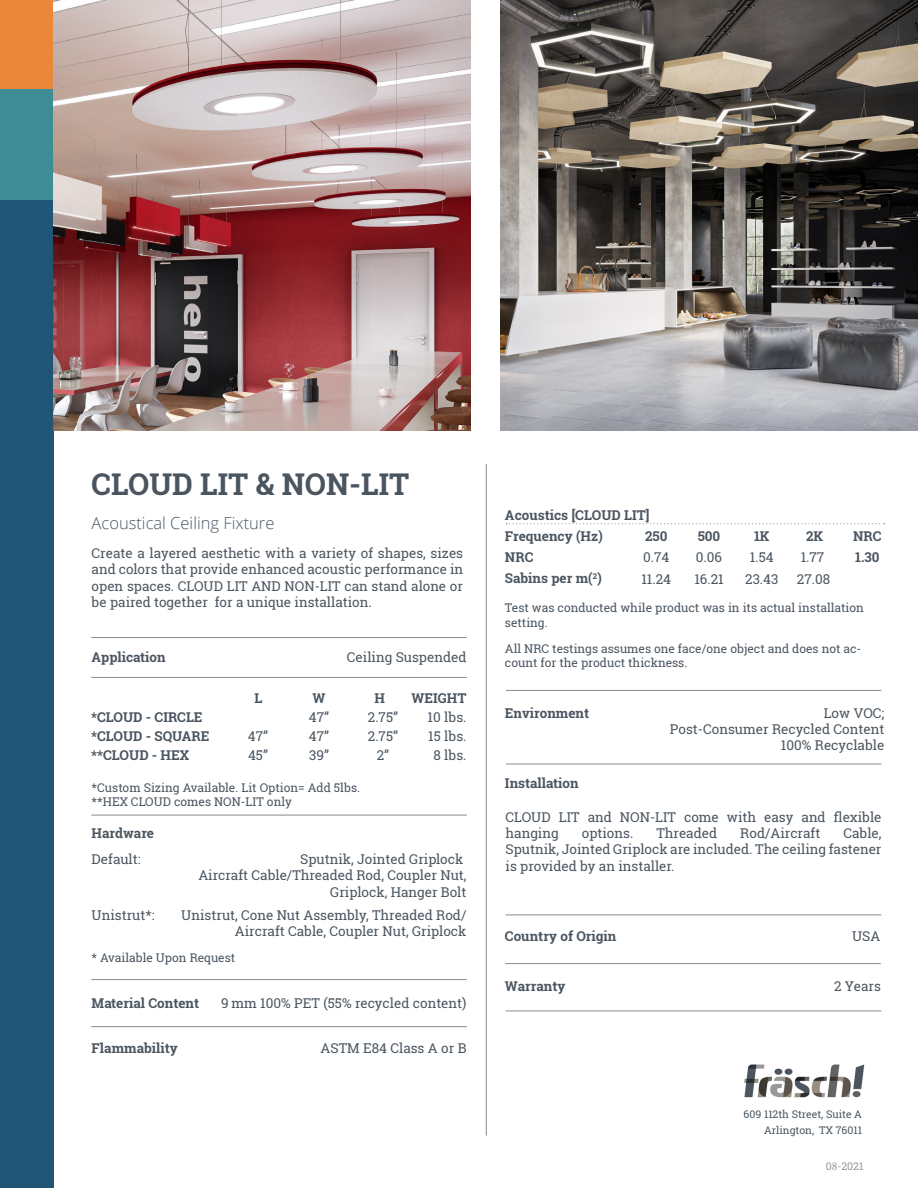
<style>
.page{position:relative;width:918px;height:1188px;background:#fff}
.page>*{position:absolute;margin:0;border:0;box-sizing:border-box;transform-origin:0 0}
.t1{font:700 30px "Roboto Slab";color:#4b5560}
.t2{font:300 16.5px "Open Sans";color:#4b5560}
.t3{font:13.5px/16.2px "Roboto Slab";color:#4b5560;text-align:right}
.t4{font:700 13.5px "Roboto Slab";color:#4b5560}
.t5{font:12px/14.4px "Roboto Slab";color:#4b5560}
.t6{font:10.5px/15.6px "Roboto Slab";color:#4b5560;text-align:right}
.t7{font:10.5px "Roboto Slab";color:#95969d}
.s1{font-family:"Minion Pro";font-size:12px}
</style>
<div class="page">
<div style="left:0;top:2px;width:54px;height:1186px;background:#215575"></div>
<div style="left:0;top:2px;width:54px;height:198px;background:#3d8c96"></div>
<div style="left:0;top:0;width:54px;height:89px;background:#eb873b"></div>
<img style="left:54px;top:0;width:417px;height:430px">
<img style="left:501px;top:0;width:417px;height:430px">
<hr style="left:92px;top:815px;width:374px;height:1px;background:#95969d">
<hr style="left:92px;top:637px;width:374px;height:1px;background:#95969d">
<hr style="left:486px;top:464px;width:1px;height:671px;background:#95969d">
<hr style="left:92px;top:677px;width:374px;height:1px;background:#95969d">
<hr style="left:506px;top:963px;width:374px;height:1px;background:#95969d">
<hr style="left:92px;top:1026px;width:374px;height:1px;background:#95969d">
<hr style="left:92px;top:979px;width:374px;height:1px;background:#95969d">
<hr style="left:506px;top:1010px;width:375px;height:1px;background:#95969d">
<hr style="left:506px;top:690px;width:375px;height:1px;background:#95969d">
<svg style="left:506px;top:523px;width:379px;height:1px"></svg>
<hr style="left:506px;top:763px;width:375px;height:2px;background:#95969d">
<hr style="left:506px;top:914px;width:375px;height:1px;background:#95969d">
<img style="left:744px;top:1064px;width:121px;height:34px">
<p class="t1" style="left:92px;top:464px;width:319px">CLOUD LIT &amp; NON-LIT</p>
<p class="t2" style="left:92px;top:511px;width:184px">Acoustical Ceiling Fixture</p>
<p class="t3" style="left:92px;top:545px;width:373px;text-align:justify">Create a layered aesthetic with a variety of shapes, sizes and colors that provide enhanced acoustic performance in open spaces. CLOUD LIT AND NON-LIT can stand alone or be paired together for a unique installation.</p>
<p class="t4" style="left:92px;top:648px;width:76px">Application</p>
<p class="t3" style="left:347px;top:649px;width:121px">Ceiling Suspended</p>
<p class="t4" style="left:255px;top:688px;width:9px">L</p>
<p class="t4" style="left:313px;top:688px;width:15px">W</p>
<p class="t4" style="left:374px;top:688px;width:12px">H</p>
<p class="t4" style="left:412px;top:688px;width:56px">WEIGHT</p>
<p class="t4" style="left:91px;top:708px;width:113px">*CLOUD - CIRCLE</p>
<p class="t3" style="left:309px;top:709px;width:22px">47”</p>
<p class="t3" style="left:368px;top:709px;width:32px">2.75”</p>
<p class="t3" style="left:428px;top:709px;width:40px">10 lbs.</p>
<p class="t4" style="left:91px;top:727px;width:120px">*CLOUD - SQUARE</p>
<p class="t3" style="left:248px;top:728px;width:22px">47”</p>
<p class="t3" style="left:309px;top:728px;width:22px">47”</p>
<p class="t3" style="left:368px;top:728px;width:32px">2.75”</p>
<p class="t3" style="left:428px;top:728px;width:40px">15 lbs.</p>
<p class="t4" style="left:91px;top:745px;width:100px">**CLOUD - HEX</p>
<p class="t3" style="left:248px;top:746px;width:21px">45”</p>
<p class="t3" style="left:309px;top:746px;width:21px">39”</p>
<p class="t3" style="left:377px;top:746px;width:14px">2”</p>
<p class="t3" style="left:433px;top:746px;width:35px">8 lbs.</p>
<p class="t5" style="left:92px;top:780px;width:270px">*Custom Sizing Available. Lit Option= Add 5lbs.</p>
<p class="t5" style="left:92px;top:795px;width:202px">**HEX CLOUD comes NON-LIT only</p>
<p class="t4" style="left:92px;top:824px;width:64px">Hardware</p>
<p class="t3" style="left:92px;top:851px;width:51px">Default:</p>
<p class="t3" style="left:300px;top:851px;width:165px">Sputnik, Jointed Griplock</p>
<p class="t3" style="left:198px;top:867px;width:270px">Aircraft Cable/Threaded Rod, Coupler Nut,<br>Griplock, Hanger Bolt</p>
<p class="t3" style="left:92px;top:907px;width:64px">Unistrut*:</p>
<p class="t3" style="left:181px;top:907px;width:287px">Unistrut, Cone Nut Assembly, Threaded Rod/<br>Aircraft Cable, Coupler Nut, Griplock</p>
<p class="t5" style="left:92px;top:950px;width:145px">* Available Upon Request</p>
<p class="t4" style="left:92px;top:994px;width:109px">Material Content</p>
<p class="t4" style="left:92px;top:1039px;width:88px">Flammability</p>
<p class="t3" style="left:221px;top:995px;width:247px">9 mm 100% PET (55% recycled content)</p>
<p class="t3" style="left:321px;top:1040px;width:147px">ASTM E84 Class A or B</p>
<p class="t4" style="left:505px;top:506px;width:146px">Acoustics [CLOUD LIT]</p>
<p class="t4" style="left:505px;top:527px;width:99px">Frequency (Hz)</p>
<p class="t4" style="left:505px;top:569px;width:98px">Sabins per m(<sup>2</sup>)</p>
<p class="t4" style="left:505px;top:548px;width:30px">NRC</p>
<p class="t4" style="left:645px;top:527px;width:24px">250</p>
<p class="t4" style="left:698px;top:527px;width:24px">500</p>
<p class="t4" style="left:754px;top:527px;width:17px">1K</p>
<p class="t4" style="left:806px;top:527px;width:19px">2K</p>
<p class="t4" style="left:853px;top:527px;width:30px">NRC</p>
<p class="t3" style="left:643px;top:549px;width:28px">0.74</p>
<p class="t3" style="left:696px;top:549px;width:28px">0.06</p>
<p class="t3" style="left:750px;top:549px;width:25px">1.54</p>
<p class="t3" style="left:801px;top:549px;width:25px">1.77</p>
<p class="t4" style="left:855px;top:548px;width:26px">1.30</p>
<p class="t3" style="left:641px;top:571px;width:31px">11.24</p>
<p class="t3" style="left:694px;top:571px;width:31px">16.21</p>
<p class="t3" style="left:745px;top:571px;width:35px">23.43</p>
<p class="t3" style="left:797px;top:571px;width:35px">27.08</p>
<p class="t5" style="left:505px;top:600px;width:361px">Test was conducted while product was in its actual installation setting.</p>
<p class="t5" style="left:505px;top:641px;width:358px">All NRC testings assumes one face/one object and does not ac&shy;count for the product thickness.</p>
<p class="t4" style="left:505px;top:703px;width:86px">Environment</p>
<p class="t4" style="left:505px;top:774px;width:75px">Installation</p>
<p class="t3" style="left:670px;top:704px;width:216px">Low VOC;<br>Post-Consumer Recycled Content<br>100% Recyclable</p>
<p class="t3" style="left:506px;top:809px;width:377px;text-align:left">CLOUD LIT and NON-LIT come with easy and flexible hanging</p>
<p class="t3" style="left:582px;top:825px;width:53px">options.</p>
<p class="t3" style="left:656px;top:825px;width:62px">Threaded</p>
<p class="t3" style="left:740px;top:825px;width:82px">Rod/Aircraft</p>
<p class="t3" style="left:506px;top:825px;width:377px;text-align:justify;text-indent:338px">Cable, Sputnik, Jointed Griplock are included. The ceiling fastener is provided by an installer.</p>
<p class="t4" style="left:505px;top:927px;width:113px">Country of Origin</p>
<p class="t3" style="left:852px;top:928px;width:30px">USA</p>
<p class="t4" style="left:505px;top:977px;width:62px">Warranty</p>
<p class="t3" style="left:834px;top:978px;width:48px">2 Years</p>
<p class="t6" style="left:744px;top:1107px;width:120px">609 112th Street, Suite A<br>Arlington, TX 76011</p>
<p class="t7" style="left:826px;top:1159px;width:39px">0<span class="s1">8</span>-2021</p>
</div>
